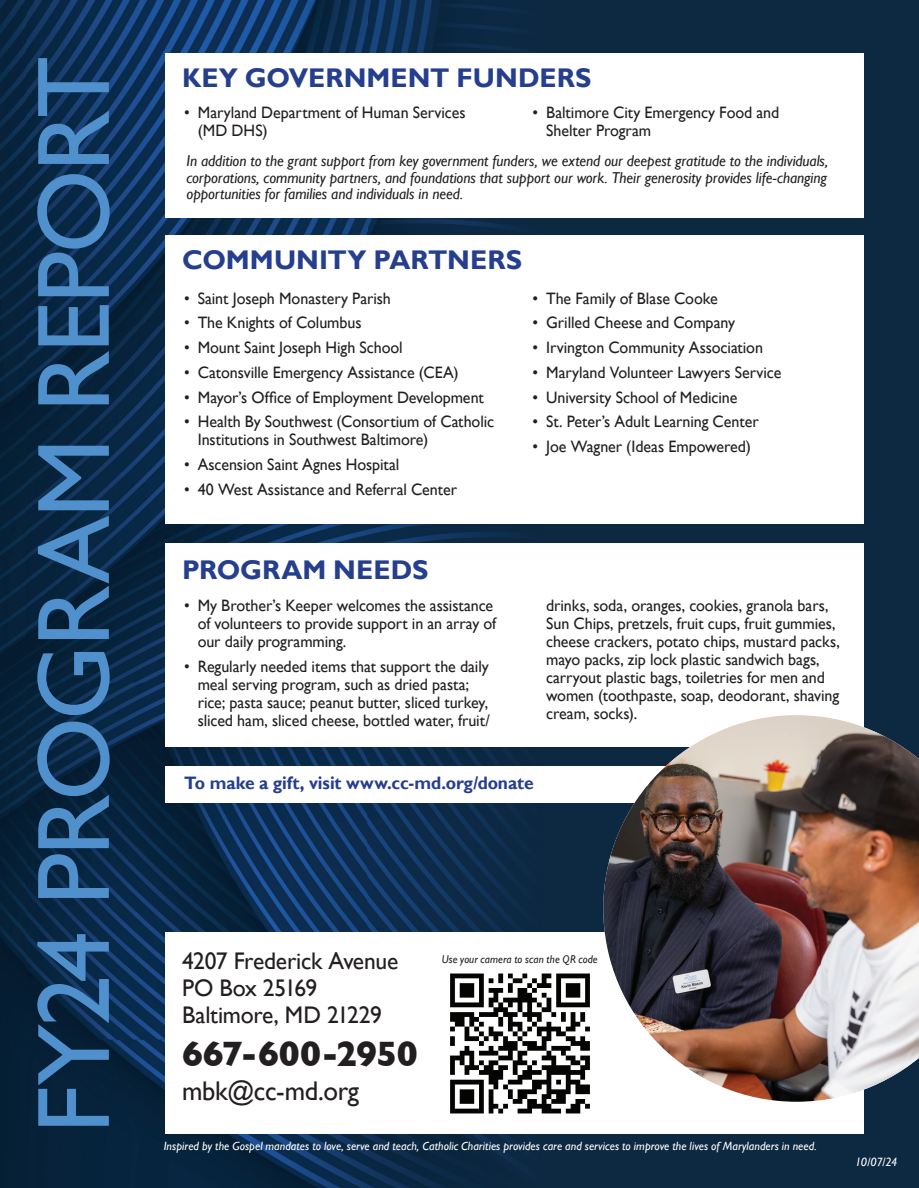
<style>
.page{position:relative;width:919px;height:1188px;background:#fff}
.page>*{position:absolute;margin:0;border:0;box-sizing:border-box;transform-origin:0 0}
.t1{font:103.5px "Gill Sans";letter-spacing:-.02em;color:#5090cc}
.t2{font:700 36px "Gill Sans";letter-spacing:-.02em;color:#231f20}
.t3{font:700 27px "Gill Sans";color:#253f8e}
.t4{font:27px "Gill Sans";letter-spacing:-.015em;color:#231f20}
.t5{font:24px/27px "Gill Sans";letter-spacing:-.01em;color:#231f20}
.t6{font:700 18px "Gill Sans";letter-spacing:-.005em;color:#253f8e}
.t7{font:16.5px/18px "Gill Sans";letter-spacing:-.005em;color:#231f20}
.t8{font:italic 15.75px/16.5px "Gill Sans";letter-spacing:-.005em;color:#231f20;text-align:justify}
.t9{font:italic 12px "Gill Sans";letter-spacing:.005em;color:#fff}
.t10{font:italic 12px "Gill Sans";color:#fff}
.t11{font:italic 11.4px "Gill Sans";letter-spacing:.005em;color:#231f20;scale:.96 1}
</style>
<div class="page">
<div style="left:0;top:0;width:919px;height:1187px;background:#0d2841"></div>
<img style="left:0;top:0;width:277px;height:1187px">
<svg style="left:277px;top:0;width:266px;height:1187px;fill:#0d2a4a"></svg>
<div style="left:165px;top:932px;width:699px;height:201px;background:#fff"></div>
<img style="left:450px;top:973px;width:140px;height:141px">
<div style="left:165px;top:53px;width:699px;height:164px;background:#fff"></div>
<div style="left:165px;top:235px;width:699px;height:288px;background:#fff"></div>
<div style="left:165px;top:543px;width:699px;height:203px;background:#fff"></div>
<div style="left:165px;top:765px;width:699px;height:37px;background:#fff"></div>
<img style="left:603px;top:715px;width:316px;height:386px">
<h1 class="t1" style="left:14px;top:1133px;width:1078px;rotate:-90deg">FY24 PROGRAM REPORT</h1>
<h3 class="t3" style="left:182px;top:62px;width:411px">KEY GOVERNMENT FUNDERS</h3>
<p class="t7" style="left:198px;top:104px;width:269px;text-indent:-13px">• Maryland Department of Human Services (MD DHS)</p>
<p class="t7" style="left:546px;top:104px;width:235px;text-indent:-14px">• Baltimore City Emergency Food and<br>Shelter Program</p>
<p class="t8" style="left:186px;top:153px;width:643px">In addition to the grant support from key government funders, we extend our deepest gratitude to the individuals, corporations, community partners, and foundations that support our work. Their generosity provides life-changing opportunities for families and individuals in need.</p>
<h3 class="t3" style="left:182px;top:243px;width:341px">COMMUNITY PARTNERS</h3>
<p class="t7" style="left:184px;top:289px;width:208px">• Saint Joseph Monastery Parish</p>
<p class="t7" style="left:184px;top:314px;width:179px">• The Knights of Columbus</p>
<p class="t7" style="left:184px;top:339px;width:220px">• Mount Saint Joseph High School</p>
<p class="t7" style="left:184px;top:363px;width:276px">• Catonsville Emergency Assistance (CEA)</p>
<p class="t7" style="left:184px;top:388px;width:301px">• Mayor’s Office of Employment Development</p>
<p class="t7" style="left:198px;top:413px;width:298px;text-indent:-13px">• Health By Southwest (Consortium of Catholic<br>Institutions in Southwest Baltimore)</p>
<p class="t7" style="left:184px;top:456px;width:217px">• Ascension Saint Agnes Hospital</p>
<p class="t7" style="left:184px;top:480px;width:274px">• 40 West Assistance and Referral Center</p>
<p class="t7" style="left:533px;top:289px;width:187px">• The Family of Blase Cooke</p>
<p class="t7" style="left:533px;top:314px;width:204px">• Grilled Cheese and Company</p>
<p class="t7" style="left:533px;top:339px;width:232px">• Irvington Community Association</p>
<p class="t7" style="left:533px;top:363px;width:250px">• Maryland Volunteer Lawyers Service</p>
<p class="t7" style="left:533px;top:388px;width:206px">• University School of Medicine</p>
<p class="t7" style="left:533px;top:413px;width:228px">• St. Peter’s Adult Learning Center</p>
<p class="t7" style="left:533px;top:438px;width:220px">• Joe Wagner (Ideas Empowered)</p>
<h3 class="t3" style="left:182px;top:553px;width:248px">PROGRAM NEEDS</h3>
<p class="t7" style="left:198px;top:597px;width:300px;text-indent:-13px">• My Brother’s Keeper welcomes the assistance of volunteers to provide support in an array of our daily programming.</p>
<p class="t7" style="left:198px;top:657px;width:294px;text-indent:-13px">• Regularly needed items that support the daily meal serving program, such as dried pasta; rice; pasta sauce; peanut butter, sliced turkey, sliced ham, sliced cheese, bottled water, fruit/</p>
<p class="t7" style="left:546px;top:597px;width:295px">drinks, soda, oranges, cookies, granola bars, Sun Chips, pretzels, fruit cups, fruit gummies, cheese crackers, potato chips, mustard packs, mayo packs, zip lock plastic sandwich bags, carryout plastic bags, toiletries for men and women (toothpaste, soap, deodorant, shaving cream, socks).</p>
<p class="t6" style="left:184px;top:772px;width:351px">To make a gift, visit www.cc-md.org/donate</p>
<h3 class="t5" style="left:182px;top:947px;width:218px">4207 Frederick Avenue<br>PO Box 25169<br>Baltimore, MD 21229</h3>
<h2 class="t2" style="left:182px;top:1024px;width:237px">667-600-2950</h2>
<h3 class="t4" style="left:182px;top:1074px;width:179px">mbk@cc-md.org</h3>
<p class="t11" style="left:442px;top:952px;width:164px">Use your camera to scan the QR code</p>
<p class="t9" style="left:164px;top:1138px;width:655px">Inspired by the Gospel mandates to love, serve and teach, Catholic Charities provides care and services to improve the lives of Marylanders in need.</p>
<p class="t10" style="left:855px;top:1154px;width:43px">10/07/24</p>
</div>
